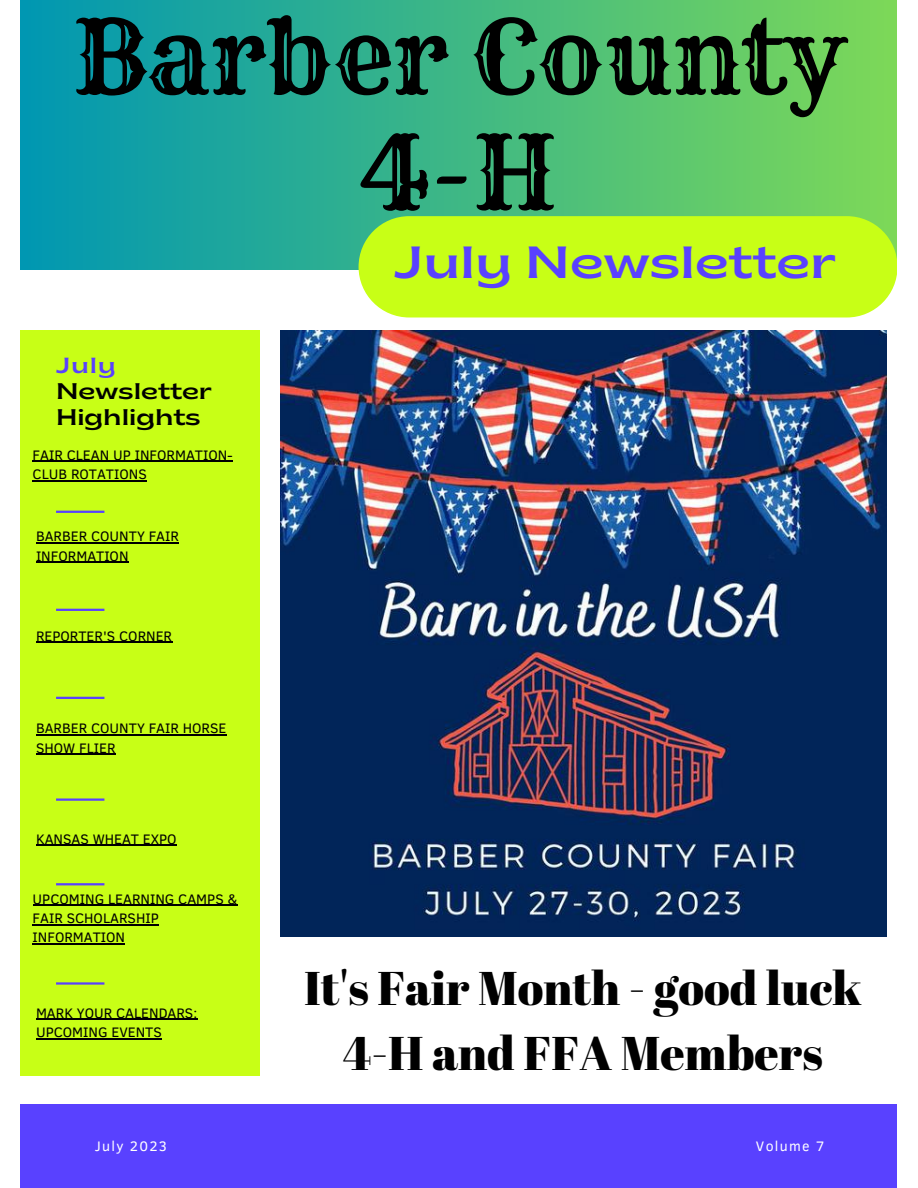
<style>
.page{position:relative;width:918px;height:1188px;background:#fff}
.page>*{position:absolute;margin:0;border:0;box-sizing:border-box;transform-origin:0 0}
.t1{font:100.95px/115.5px "Rye";color:#000;text-align:center}
.t2{font:47.25px/65.2px "Abril Fatface";color:#000;text-align:center}
.t3{font:semi-expanded 45px "Brice";color:#5941ff}
.t4{font:semi-expanded 22.5px/25.3px "Brice";color:#000}
.t5{font:semi-expanded 21.9px "Brice";color:#5941ff}
.t6{font:14.1px/19.2px "Clear Sans";color:#000}
.t7{font:14.1px "Clear Sans";letter-spacing:.09em;color:#fff}
</style>
<div class="page">
<div style="left:21px;top:1104px;width:876px;height:84px;background:#5941ff"></div>
<div style="left:21px;top:0;width:876px;height:269px;background:linear-gradient(to right,#0097b2,#7dd858)"></div>
<div style="left:359px;top:216px;width:538px;height:102px;background:#c8ff16;border-radius:51px"></div>
<div style="left:21px;top:330px;width:239px;height:746px;background:#c8ff16"></div>
<hr style="left:56px;top:511px;width:48px;height:2px;background:#5941ff">
<hr style="left:56px;top:609px;width:48px;height:2px;background:#5941ff">
<hr style="left:56px;top:697px;width:48px;height:2px;background:#5941ff">
<hr style="left:56px;top:798px;width:48px;height:3px;background:#5941ff">
<hr style="left:33px;top:461px;width:200px;height:1px;background:#000">
<hr style="left:33px;top:480px;width:114px;height:1px;background:#000">
<hr style="left:36px;top:543px;width:143px;height:1px;background:#000">
<hr style="left:36px;top:562px;width:93px;height:1px;background:#000">
<hr style="left:36px;top:642px;width:136px;height:1px;background:#000">
<hr style="left:36px;top:1019px;width:161px;height:1px;background:#000">
<hr style="left:36px;top:1038px;width:126px;height:1px;background:#000">
<hr style="left:36px;top:735px;width:190px;height:1px;background:#000">
<hr style="left:36px;top:754px;width:80px;height:1px;background:#000">
<hr style="left:36px;top:845px;width:141px;height:1px;background:#000">
<hr style="left:56px;top:883px;width:48px;height:2px;background:#5941ff">
<hr style="left:33px;top:905px;width:204px;height:1px;background:#000">
<hr style="left:33px;top:924px;width:126px;height:1px;background:#000">
<hr style="left:33px;top:943px;width:92px;height:1px;background:#000">
<hr style="left:56px;top:982px;width:48px;height:3px;background:#5941ff">
<img style="left:280px;top:330px;width:607px;height:607px">
<h1 class="t1" style="left:73px;top:0;width:774px">Barber County<br>4-H</h1>
<h3 class="t5" style="left:56px;top:357px;width:62px">July</h3>
<h3 class="t4" style="left:56px;top:381px;width:157px">Newsletter<br>Highlights</h3>
<p class="t6" style="left:33px;top:445px;width:202px">FAIR CLEAN UP INFORMATION-<br>CLUB ROTATIONS</p>
<p class="t6" style="left:36px;top:526px;width:145px">BARBER COUNTY FAIR<br>INFORMATION</p>
<p class="t6" style="left:36px;top:625px;width:138px">REPORTER'S CORNER</p>
<p class="t6" style="left:36px;top:718px;width:192px">BARBER COUNTY FAIR HORSE<br>SHOW FLIER</p>
<p class="t6" style="left:36px;top:829px;width:142px">KANSAS WHEAT EXPO</p>
<p class="t6" style="left:33px;top:888px;width:206px">UPCOMING LEARNING CAMPS &amp;<br>FAIR SCHOLARSHIP<br>INFORMATION</p>
<p class="t6" style="left:36px;top:1003px;width:163px">MARK YOUR CALENDARS:<br>UPCOMING EVENTS</p>
<h3 class="t3" style="left:394px;top:244px;width:443px">July Newsletter</h3>
<h2 class="t2" style="left:304px;top:954px;width:559px">It's Fair Month - good luck<br>4-H and FFA Members</h2>
<p class="t7" style="left:95px;top:1136px;width:74px">July 2023</p>
<p class="t7" style="left:756px;top:1136px;width:70px">Volume 7</p>
</div>
